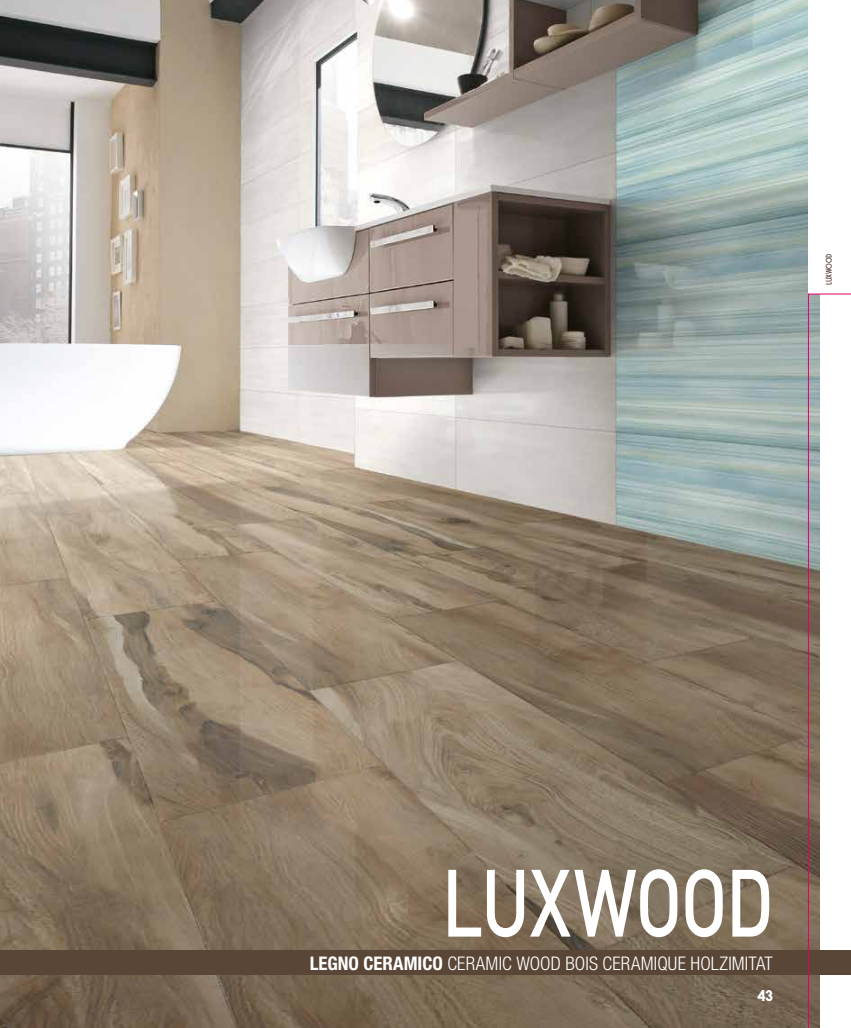
<style>
.page{position:relative;width:851px;height:1028px;background:#fff}
.page>*{position:absolute;margin:0;border:0;box-sizing:border-box;transform-origin:0 0}
.t1{font:500 93.75px "DIN";letter-spacing:-.02em;color:#fff;scale:.78 1}
.t2{font:300 condensed 18.75px "Helvetica Neue LT Std";letter-spacing:.01em;color:#fff}
.t3{font:700 16.25px "Horatio D";color:#fff}
.t4{font:500 8.75px "Horatio D";letter-spacing:-.025em;color:#5e453c;scale:.86 1}
.s1{font-weight:700}
</style>
<div class="page">
<img style="left:0;top:0;width:808px;height:1028px">
<div style="left:0;top:950px;width:850px;height:24px;background:#594637"></div>
<svg style="left:807px;top:293px;width:43px;height:735px"></svg>
<p class="t4" style="left:823px;top:285px;width:38px;rotate:-90deg">LUXWOOD</p>
<p class="t1" style="left:441px;top:842px;width:427px">LUXWOOD</p>
<p class="t2" style="left:310px;top:952px;width:464px"><span class="s1">LEGNO CERAMICO</span> CERAMIC WOOD BOIS CERAMIQUE HOLZIMITAT</p>
<p class="t3" style="left:757px;top:986px;width:17px">43</p>
</div>
